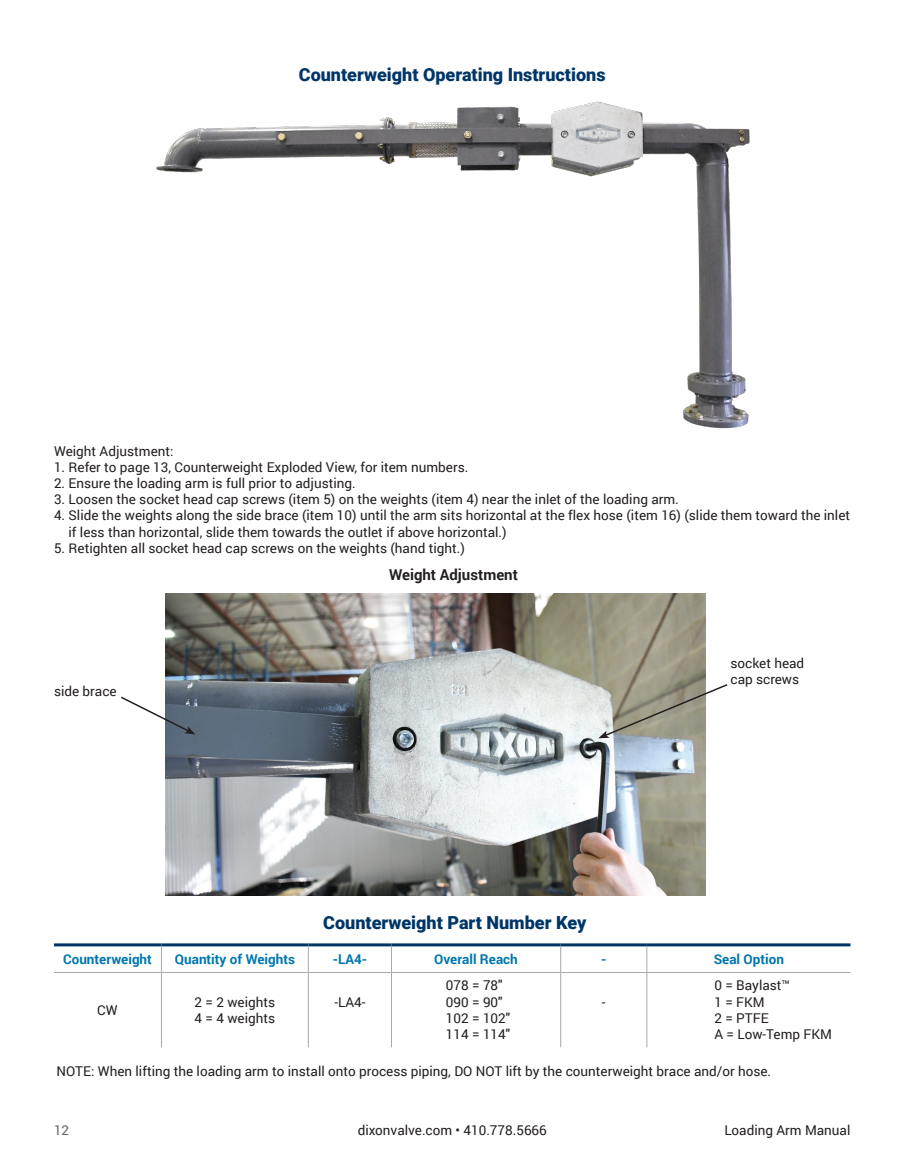
<style>
.page{position:relative;width:918px;height:1175px;background:#fff}
.page>*{position:absolute;margin:0;border:0;box-sizing:border-box;transform-origin:0 0}
._2020_Product_Name{font:900 18px "Roboto";color:#003667}
._2020_Product_Sub-he{font:700 15px "Roboto";color:#231f20}
._2020_Body_Text{font:13.5px/16.2px "Roboto";color:#231f20}
._2020_Table_Body_Tex{font:13.5px "Roboto";color:#231f20}
._2020_Table_Header{font:700 13.5px "Roboto";color:#0077ae}
._2020_Table_Header-2{font:13.5px "Roboto";color:#231f20}
.t1{font:13.5px "Roboto";color:#636366}
</style>
<div class="page">
<hr style="left:54px;top:943px;width:107px;height:3px;background:#003667">
<hr style="left:161px;top:943px;width:147px;height:3px;background:#003667">
<hr style="left:308px;top:943px;width:83px;height:3px;background:#003667">
<hr style="left:392px;top:943px;width:169px;height:3px;background:#003667">
<hr style="left:561px;top:943px;width:86px;height:3px;background:#003667">
<hr style="left:647px;top:943px;width:203px;height:3px;background:#003667">
<svg style="left:161px;top:946px;width:1px;height:26px"></svg>
<svg style="left:308px;top:946px;width:1px;height:26px"></svg>
<svg style="left:391px;top:946px;width:1px;height:26px"></svg>
<svg style="left:560px;top:946px;width:1px;height:26px"></svg>
<svg style="left:646px;top:946px;width:1px;height:26px"></svg>
<hr style="left:54px;top:972px;width:107px;height:1px;background:#a8a9ad">
<hr style="left:161px;top:972px;width:147px;height:1px;background:#a8a9ad">
<hr style="left:161px;top:972px;width:1px;height:75px;background:#a8a9ad">
<hr style="left:308px;top:972px;width:83px;height:1px;background:#a8a9ad">
<hr style="left:308px;top:972px;width:1px;height:75px;background:#a8a9ad">
<hr style="left:392px;top:972px;width:169px;height:1px;background:#a8a9ad">
<hr style="left:391px;top:972px;width:1px;height:75px;background:#a8a9ad">
<hr style="left:561px;top:972px;width:86px;height:1px;background:#a8a9ad">
<hr style="left:560px;top:972px;width:1px;height:75px;background:#a8a9ad">
<hr style="left:647px;top:972px;width:203px;height:1px;background:#a8a9ad">
<hr style="left:646px;top:972px;width:1px;height:75px;background:#a8a9ad">
<img style="left:156px;top:101px;width:594px;height:328px">
<img style="left:166px;top:593px;width:539px;height:302px">
<svg style="left:598px;top:682px;width:130px;height:56px"></svg>
<svg style="left:121px;top:695px;width:74px;height:39px"></svg>
<p class="_2020_Product_Name" style="left:299px;top:62px;width:308px">Counterweight Operating Instructions</p>
<p class="_2020_Body_Text" style="left:54px;top:442px;width:121px">Weight Adjustment:</p>
<p class="_2020_Body_Text" style="left:54px;top:458px;width:416px">1. Refer to page 13, Counterweight Exploded View, for item numbers.</p>
<p class="_2020_Body_Text" style="left:54px;top:474px;width:303px">2. Ensure the loading arm is full prior to adjusting.</p>
<p class="_2020_Body_Text" style="left:54px;top:491px;width:626px">3. Loosen the socket head cap screws (item 5) on the weights (item 4) near the inlet of the loading arm.</p>
<p class="_2020_Body_Text" style="left:69px;top:507px;width:783px;text-indent:-15px">4. Slide the weights along the side brace (item 10) until the arm sits horizontal at the flex hose (item 16) (slide them toward the inlet if less than horizontal, slide them towards the outlet if above horizontal.)</p>
<p class="_2020_Body_Text" style="left:54px;top:539px;width:412px">5. Retighten all socket head cap screws on the weights (hand tight.)</p>
<p class="_2020_Body_Text" style="left:54px;top:682px;width:64px">side brace</p>
<p class="_2020_Product_Sub-he" style="left:389px;top:564px;width:130px">Weight Adjustment</p>
<p class="_2020_Product_Name" style="left:323px;top:910px;width:265px">Counterweight Part Number Key</p>
<p class="_2020_Body_Text" style="left:731px;top:654px;width:75px">socket head</p>
<p class="_2020_Body_Text" style="left:731px;top:671px;width:70px">cap screws</p>
<p class="_2020_Table_Header" style="left:63px;top:949px;width:90px">Counterweight</p>
<p class="_2020_Table_Header" style="left:175px;top:949px;width:122px">Quantity of Weights</p>
<p class="_2020_Table_Header" style="left:333px;top:949px;width:36px">-LA4-</p>
<p class="_2020_Table_Header" style="left:434px;top:949px;width:85px">Overall Reach</p>
<p class="_2020_Table_Header" style="left:601px;top:949px;width:7px">-</p>
<p class="_2020_Table_Header" style="left:714px;top:949px;width:72px">Seal Option</p>
<p class="_2020_Table_Header-2" style="left:97px;top:1000px;width:22px">CW</p>
<p class="_2020_Table_Body_Tex" style="left:446px;top:976px;width:58px">078 = 78"</p>
<p class="_2020_Table_Body_Tex" style="left:446px;top:992px;width:58px">090 = 90"</p>
<p class="_2020_Table_Body_Tex" style="left:446px;top:1008px;width:66px">102 = 102"</p>
<p class="_2020_Table_Body_Tex" style="left:446px;top:1024px;width:66px">114 = 114"</p>
<p class="_2020_Table_Body_Tex" style="left:714px;top:976px;width:77px">0 = Baylast™</p>
<p class="_2020_Table_Body_Tex" style="left:714px;top:992px;width:52px">1 = FKM</p>
<p class="_2020_Table_Body_Tex" style="left:714px;top:1008px;width:56px">2 = PTFE</p>
<p class="_2020_Table_Body_Tex" style="left:714px;top:1024px;width:119px">A = Low-Temp FKM</p>
<p class="_2020_Table_Body_Tex" style="left:195px;top:992px;width:82px">2 = 2 weights</p>
<p class="_2020_Table_Body_Tex" style="left:195px;top:1008px;width:82px">4 = 4 weights</p>
<p class="_2020_Table_Header-2" style="left:334px;top:992px;width:33px">-LA4-</p>
<p class="_2020_Table_Header-2" style="left:602px;top:992px;width:5px">-</p>
<p class="_2020_Body_Text" style="left:57px;top:1063px;width:716px">NOTE: When lifting the loading arm to install onto process piping, DO NOT lift by the counterweight brace and/or hose.</p>
<p class="t1" style="left:54px;top:1120px;width:17px">12</p>
<p class="_2020_Body_Text" style="left:358px;top:1121px;width:191px">dixonvalve.com • 410.778.5666</p>
<p class="_2020_Body_Text" style="left:724px;top:1121px;width:128px">Loading Arm Manual</p>
</div>
